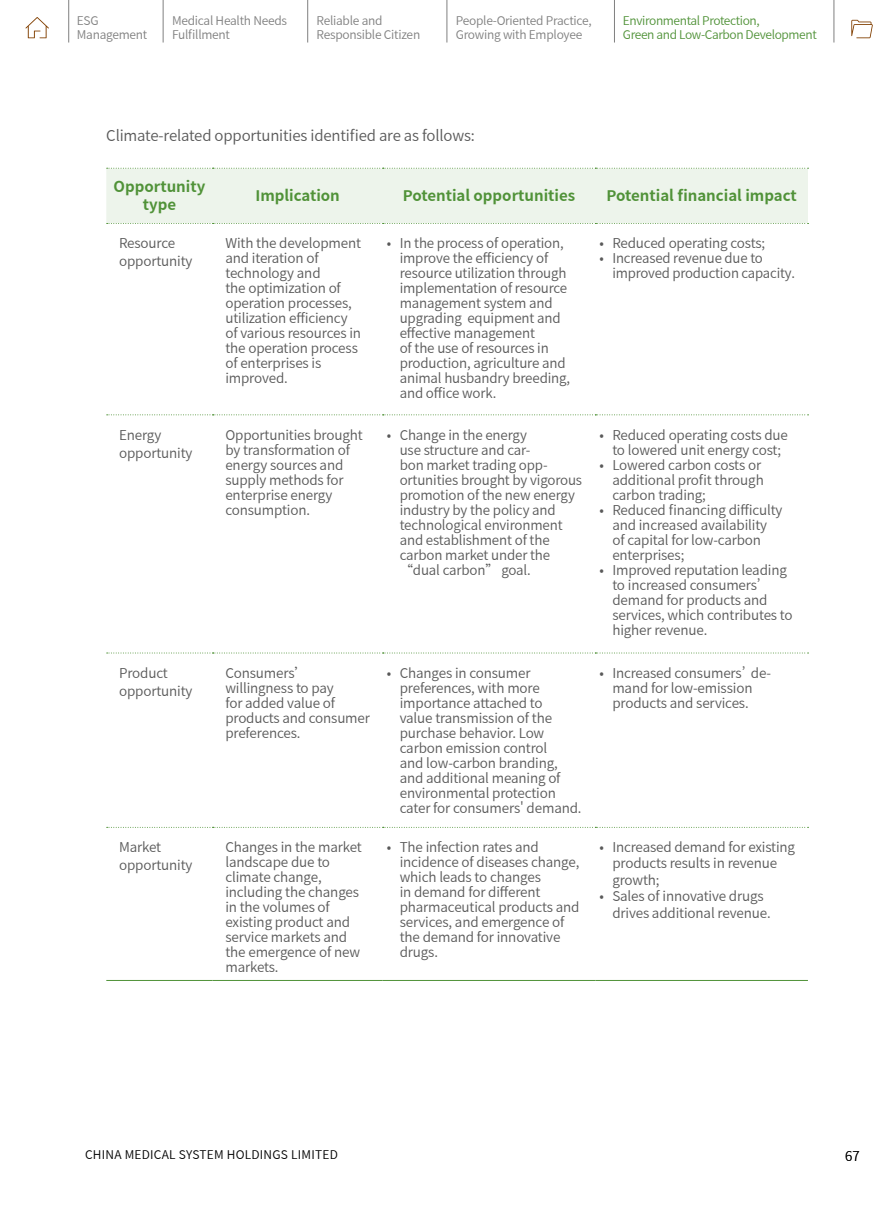
<style>
.page{position:relative;width:893px;height:1212px;background:#fff}
.page>*{position:absolute;margin:0;border:0;box-sizing:border-box;transform-origin:0 0}
.t1{font:700 15px/18px "Source Han Sans CN";color:#509238;text-align:center}
.t2{font:15px "Source Han Sans CN";letter-spacing:-.01em;color:#595959}
.t3{font:13.5px/15px "Source Han Sans CN";letter-spacing:-.01em;color:#595959}
.t4{font:300 13.5px "Source Han Sans CN";color:#000}
.t5{font:12px/13.5px "Source Han Sans CN";letter-spacing:-.02em;color:#808080}
.t6{font:12px/13.5px "Source Han Sans CN";letter-spacing:-.03em;color:#509238}
.t7{font:12px "Source Han Sans CN";letter-spacing:.02em;color:#000}
</style>
<div class="page">
<hr style="left:68px;top:0;width:1px;height:43px;background:#808080">
<hr style="left:833px;top:0;width:1px;height:43px;background:#808080">
<hr style="left:163px;top:0;width:1px;height:43px;background:#808080">
<hr style="left:307px;top:0;width:1px;height:43px;background:#808080">
<hr style="left:447px;top:0;width:1px;height:43px;background:#808080">
<hr style="left:614px;top:0;width:1px;height:43px;background:#808080">
<svg style="left:25px;top:17px;width:24px;height:21px"></svg>
<svg style="left:851px;top:20px;width:22px;height:18px"></svg>
<div style="left:106px;top:168px;width:702px;height:56px;background:#edf4eb"></div>
<svg style="left:107px;top:414px;width:701px;height:1px"></svg>
<svg style="left:107px;top:653px;width:701px;height:1px"></svg>
<svg style="left:107px;top:827px;width:701px;height:1px"></svg>
<hr style="left:106px;top:980px;width:107px;height:1px;background:#509238">
<hr style="left:213px;top:980px;width:170px;height:1px;background:#509238">
<hr style="left:383px;top:980px;width:212px;height:1px;background:#509238">
<hr style="left:595px;top:980px;width:213px;height:1px;background:#509238">
<p class="t5" style="left:77px;top:14px;width:72px">ESG<br>Management</p>
<p class="t5" style="left:172px;top:14px;width:117px">Medical Health Needs<br>Fulfillment</p>
<p class="t5" style="left:317px;top:14px;width:105px">Reliable and<br>Responsible Citizen</p>
<p class="t5" style="left:456px;top:14px;width:137px">People-Oriented Practice,<br>Growing with Employee</p>
<p class="t6" style="left:623px;top:14px;width:195px">Environmental Protection,<br>Green and Low-Carbon Development</p>
<p class="t2" style="left:106px;top:127px;width:370px">Climate-related opportunities identified are as follows:</p>
<p class="t1" style="left:114px;top:177px;width:93px">Opportunity type</p>
<p class="t1" style="left:255px;top:186px;width:86px">Implication</p>
<p class="t1" style="left:403px;top:186px;width:174px">Potential opportunities</p>
<p class="t1" style="left:606px;top:186px;width:192px">Potential financial impact</p>
<p class="t3" style="left:119px;top:234px;width:75px;line-height:18px">Resource opportunity</p>
<p class="t3" style="left:225px;top:236px;width:137px">With the development and iteration of technology and<br>the optimization of operation processes, utilization efficiency of various resources in the operation process of enterprises is improved.</p>
<p class="t3" style="left:400px;top:236px;width:172px;text-indent:-13px">• In the process of operation, improve the efficiency of resource utilization through implementation of resource management system and upgrading equipment and effective management<br>of the use of resources in production, agriculture and animal husbandry breeding, and office work.</p>
<p class="t3" style="left:600px;top:236px;width:167px">• Reduced operating costs;</p>
<p class="t3" style="left:612px;top:251px;width:184px;text-indent:-13px">• Increased revenue due to improved production capacity.</p>
<p class="t3" style="left:119px;top:426px;width:75px;line-height:18px">Energy opportunity</p>
<p class="t3" style="left:225px;top:427px;width:139px">Opportunities brought by transformation of energy sources and supply methods for enterprise energy consumption.</p>
<p class="t3" style="left:400px;top:427px;width:184px;text-indent:-13px">• Change in the energy<br>use structure and car-<br>bon market trading opp&shy;ortunities brought by vigorous promotion of the new energy industry by the policy and technological environment and establishment of the carbon market under the “dual carbon” goal.</p>
<p class="t3" style="left:600px;top:427px;width:190px;text-align:center">• Reduced operating costs due to lowered unit energy cost;</p>
<p class="t3" style="left:612px;top:457px;width:153px;text-indent:-13px">• Lowered carbon costs or additional profit through carbon trading;</p>
<p class="t3" style="left:612px;top:502px;width:172px;text-indent:-13px">• Reduced financing difficulty and increased availability of capital for low-carbon enterprises;</p>
<p class="t3" style="left:612px;top:562px;width:182px;text-indent:-13px">• Improved reputation leading to increased consumers’ demand for products and services, which contributes to higher revenue.</p>
<p class="t3" style="left:119px;top:664px;width:75px;line-height:18px">Product opportunity</p>
<p class="t3" style="left:225px;top:665px;width:146px">Consumers’ willingness to pay<br>for added value of products and consumer preferences.</p>
<p class="t3" style="left:400px;top:665px;width:183px;text-indent:-13px">• Changes in consumer preferences, with more importance attached to<br>value transmission of the purchase behavior. Low carbon emission control<br>and low-carbon branding, and additional meaning of environmental protection cater for consumers' demand.</p>
<p class="t3" style="left:612px;top:665px;width:160px;text-indent:-13px">• Increased consumers’ de&shy;mand for low-emission products and services.</p>
<p class="t3" style="left:119px;top:838px;width:75px;line-height:18px">Market opportunity</p>
<p class="t3" style="left:225px;top:840px;width:138px">Changes in the market landscape due to climate change, including the changes in the volumes of existing product and service markets and the emergence of new markets.</p>
<p class="t3" style="left:400px;top:840px;width:181px;text-indent:-13px">• The infection rates and incidence of diseases change, which leads to changes<br>in demand for different pharmaceutical products and services, and emergence of the demand for innovative drugs.</p>
<p class="t3" style="left:612px;top:839px;width:184px;line-height:16.5px;text-indent:-13px">• Increased demand for existing products results in revenue growth;</p>
<p class="t3" style="left:612px;top:888px;width:160px;line-height:16.5px;text-indent:-13px">• Sales of innovative drugs drives additional revenue.</p>
<p class="t7" style="left:85px;top:1147px;width:254px">CHINA MEDICAL SYSTEM HOLDINGS LIMITED</p>
<p class="t4" style="left:845px;top:1148px;width:16px">67</p>
</div>
